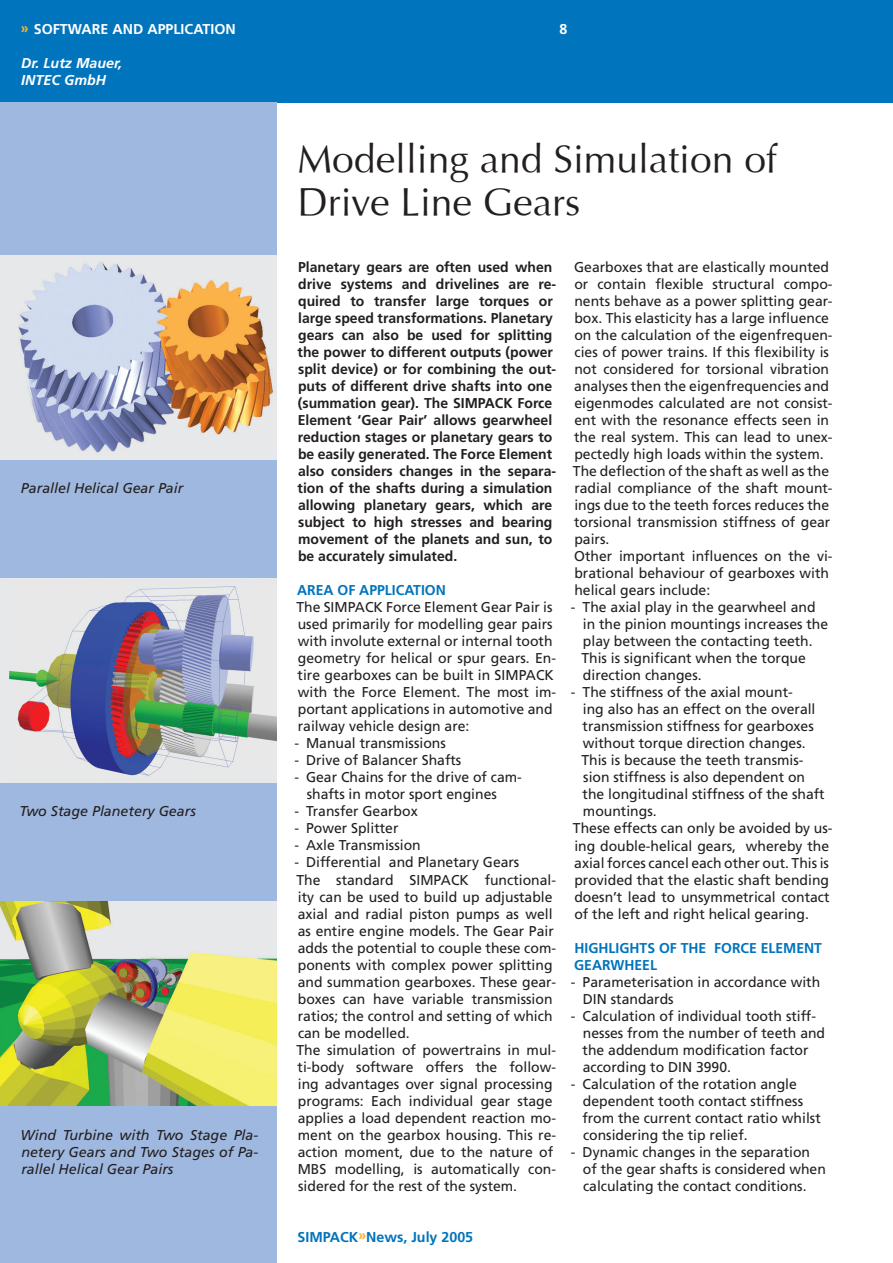
<style>
.page{position:relative;width:893px;height:1263px;background:#fff}
.page>*{position:absolute;margin:0;border:0;box-sizing:border-box;transform-origin:0 0}
.t1{font:39px/42.5px "Optima";color:#231f20}
.t2{font:14.25px/17px "Frutiger LT";color:#231f20}
.t3{font:700 14.25px/17px "Frutiger LT";color:#231f20}
.t4{font:italic 14.25px/17px "Frutiger LT";color:#231f20;text-align:justify}
.t5{font:700 14.25px/17px "Frutiger LT";color:#0074bc}
.t6{font:700 14.25px "Frutiger LT";color:#fff}
.t7{font:italic 700 14.25px/17px "Frutiger LT";color:#fff}
.s1{color:#fbb131}
</style>
<div class="page">
<div style="left:0;top:0;width:892px;height:102px;background:#0074bc"></div>
<div style="left:0;top:102px;width:276px;height:1161px;background:#9fb8df"></div>
<img style="left:0;top:578px;width:276px;height:204px">
<img style="left:0;top:902px;width:276px;height:204px">
<img style="left:0;top:255px;width:276px;height:204px">
<p class="t6" style="left:21px;top:23px;width:216px"><span class="s1">»</span> SOFTWARE AND APPLICATION</p>
<p class="t7" style="left:21px;top:55px;width:103px">Dr. Lutz Mauer,<br>INTEC GmbH</p>
<p class="t4" style="left:21px;top:481px;width:164px">Parallel Helical Gear Pair</p>
<p class="t4" style="left:19px;top:804px;width:178px">Two Stage Planetery Gears</p>
<p class="t4" style="left:21px;top:1127px;width:239px">Wind Turbine with Two Stage Pla&shy;netery Gears and Two Stages of Pa&shy;rallel Helical Gear Pairs</p>
<p class="t6" style="left:559px;top:23px;width:9px">8</p>
<h1 class="t1" style="left:297px;top:138px;width:481px">Modelling and Simulation of<br>Drive Line Gears</h1>
<p class="t3" style="left:297px;top:259px;width:260px">Planetary gears are often used when drive systems and drivelines are re&shy;quired to transfer large torques or large speed transformations. Planetary gears can also be used for splitting the power to different outputs (power split device) or for combining the out&shy;puts of different drive shafts into one (summation gear). The SIMPACK Force Element ‘Gear Pair’ allows gearwheel reduction stages or planetary gears to be easily generated. The Force Element also considers changes in the separa&shy;tion of the shafts during a simulation allowing planetary gears, which are subject to high stresses and bearing movement of the planets and sun, to be accurately simulated.</p>
<p class="t5" style="left:297px;top:583px;width:150px">AREA OF APPLICATION</p>
<p class="t2" style="left:296px;top:600px;width:261px">The SIMPACK Force Element Gear Pair is used primarily for modelling gear pairs with involute external or internal tooth geometry for helical or spur gears. En&shy;tire gearboxes can be built in SIMPACK with the Force Element. The most im&shy;portant applications in automotive and railway vehicle design are:</p>
<p class="t2" style="left:294px;top:736px;width:153px">- Manual transmissions</p>
<p class="t2" style="left:294px;top:753px;width:168px">- Drive of Balancer Shafts</p>
<p class="t2" style="left:307px;top:770px;width:217px;text-indent:-12px">- Gear Chains for the drive of cam&shy;shafts in motor sport engines</p>
<p class="t2" style="left:294px;top:804px;width:125px">- Transfer Gearbox</p>
<p class="t2" style="left:294px;top:821px;width:106px">- Power Splitter</p>
<p class="t2" style="left:294px;top:838px;width:128px">- Axle Transmission</p>
<p class="t2" style="left:294px;top:855px;width:263px">- Differential and Planetary Gears<br>The standard SIMPACK functional&shy;ity can be used to build up adjustable axial and radial piston pumps as well as entire engine models. The Gear Pair adds the potential to couple these com&shy;ponents with complex power splitting and summation gearboxes. These gear&shy;boxes can have variable transmission ratios; the control and setting of which can be modelled.<br>The simulation of powertrains in mul&shy;ti-body software offers the follow&shy;ing advantages over signal processing programs: Each individual gear stage applies a load dependent reaction mo&shy;ment on the gearbox housing. This re&shy;action moment, due to the nature of MBS modelling, is automatically con&shy;sidered for the rest of the system.</p>
<p class="t5" style="left:297px;top:1229px;width:177px">SIMPACK<span class="s1">»</span>News, July 2005</p>
<p class="t2" style="left:573px;top:259px;width:261px">Gearboxes that are elastically mounted or contain flexible structural compo&shy;nents behave as a power splitting gear&shy;box. This elasticity has a large influence on the calculation of the eigenfrequen&shy;cies of power trains. If this flexibility is not considered for torsional vibration analyses then the eigenfrequencies and eigenmodes calculated are not consist&shy;ent with the resonance effects seen in the real system. This can lead to unex&shy;pectedly high loads within the system.<br>The deflection of the shaft as well as the radial compliance of the shaft mount&shy;ings due to the teeth forces reduces the torsional transmission stiffness of gear pairs.<br>Other important influences on the vi&shy;brational behaviour of gearboxes with helical gears include:</p>
<p class="t2" style="left:581px;top:600px;width:248px;text-indent:-11px">- The axial play in the gearwheel and in the pinion mountings increases the play between the contacting teeth.<br>This is significant when the torque direction changes.</p>
<p class="t2" style="left:571px;top:685px;width:223px">- The stiffness of the axial mount-</p>
<p class="t2" style="left:583px;top:702px;width:234px">ing also has an effect on the overall</p>
<p class="t2" style="left:582px;top:719px;width:233px">transmission stiffness for gearboxes</p>
<p class="t2" style="left:583px;top:736px;width:224px">without torque direction changes.</p>
<p class="t2" style="left:581px;top:753px;width:223px">This is because the teeth transmis-</p>
<p class="t2" style="left:583px;top:770px;width:223px">sion stiffness is also dependent on</p>
<p class="t2" style="left:582px;top:787px;width:243px">the longitudinal stiffness of the shaft</p>
<p class="t2" style="left:583px;top:804px;width:75px">mountings.</p>
<p class="t2" style="left:573px;top:821px;width:261px">These effects can only be avoided by us-</p>
<p class="t2" style="left:574px;top:838px;width:256px">ing double-helical gears, whereby the</p>
<p class="t2" style="left:574px;top:855px;width:256px">axial forces cancel each other out. This is</p>
<p class="t2" style="left:574px;top:872px;width:256px">provided that the elastic shaft bending</p>
<p class="t2" style="left:574px;top:889px;width:256px">doesn’t lead to unsymmetrical contact</p>
<p class="t2" style="left:574px;top:906px;width:236px">of the left and right helical gearing.</p>
<p class="t5" style="left:574px;top:940px;width:249px">HIGHLIGHTS OF THE FORCE ELEMENT<br>GEARWHEEL</p>
<p class="t2" style="left:583px;top:974px;width:239px;text-indent:-12px">- Parameterisation in accordance with<br>DIN standards</p>
<p class="t2" style="left:582px;top:1008px;width:244px;text-indent:-12px">- Calculation of individual tooth stiff&shy;nesses from the number of teeth and the addendum modification factor according to DIN 3990.</p>
<p class="t2" style="left:582px;top:1076px;width:240px;text-indent:-12px">- Calculation of the rotation angle dependent tooth contact stiffness from the current contact ratio whilst considering the tip relief.</p>
<p class="t2" style="left:583px;top:1144px;width:244px;text-indent:-12px">- Dynamic changes in the separation of the gear shafts is considered when calculating the contact conditions.</p>
</div>
